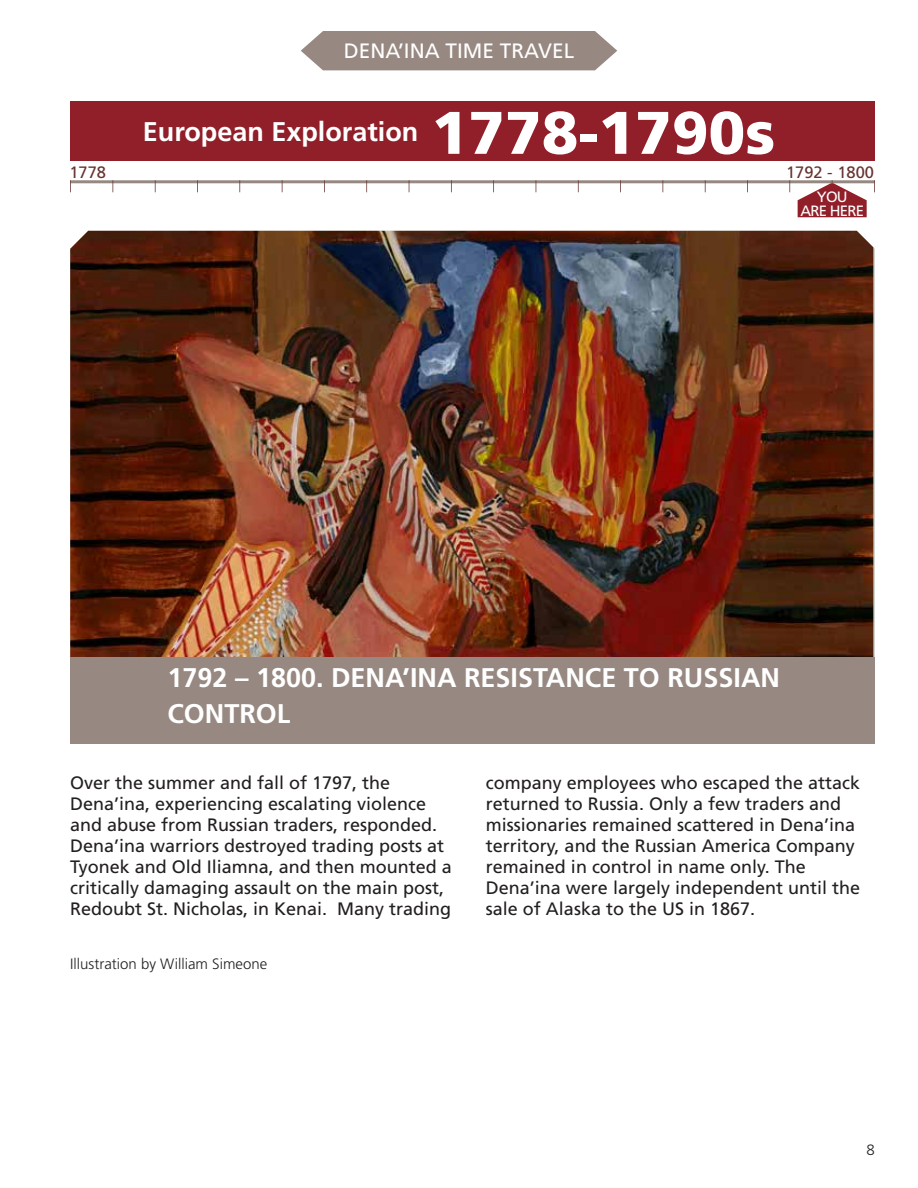
<style>
.page{position:relative;width:918px;height:1188px;background:#fff}
.page>*{position:absolute;margin:0;border:0;box-sizing:border-box;transform-origin:0 0}
.t1{font:900 60px "Frutiger LT Std";color:#fff}
.t2{font:700 27px/36px "Frutiger LT Std";color:#fff}
.t3{font:20.85px "Frutiger LT Std";color:#fff}
.t4{font:18px/21px "Frutiger LT Std";color:#231f20}
.t5{font:16.5px "Frutiger LT Std";color:#663330}
.t6{font:300 15px "Frutiger LT Std";color:#231f20}
.t7{font:15px/13.5px "Frutiger LT Std";letter-spacing:-.05em;color:#fff;text-align:center}
</style>
<div class="page">
<svg style="left:301px;top:31px;width:316px;height:39px;background:#9e9189"></svg>
<div style="left:70px;top:102px;width:805px;height:59px;background:#911f29"></div>
<img style="left:70px;top:231px;width:803px;height:426px">
<div style="left:70px;top:657px;width:805px;height:87px;background:#978981"></div>
<svg style="left:70px;top:180px;width:805px;height:37px"></svg>
<p class="t3" style="left:344px;top:39px;width:232px">DENA’INA TIME TRAVEL</p>
<h2 class="t2" style="left:143px;top:114px;width:277px">European Exploration</h2>
<h1 class="t1" style="left:432px;top:97px;width:345px">1778-1790s</h1>
<p class="t5" style="left:69px;top:162px;width:38px">1778</p>
<p class="t5" style="left:786px;top:162px;width:90px">1792 - 1800</p>
<p class="t7" style="left:800px;top:190px;width:65px">YOU<br>ARE HERE</p>
<h2 class="t2" style="left:167px;top:660px;width:614px">1792 – 1800. DENA’INA RESISTANCE TO RUSSIAN<br>CONTROL</h2>
<p class="t4" style="left:70px;top:772px;width:383px">Over the summer and fall of 1797, the Dena’ina, experiencing escalating violence and abuse from Russian traders, responded.<br>Dena’ina warriors destroyed trading posts at Tyonek and Old Iliamna, and then mounted a critically damaging assault on the main post, Redoubt St. Nicholas, in Kenai. Many trading</p>
<p class="t4" style="left:486px;top:772px;width:376px">company employees who escaped the attack returned to Russia. Only a few traders and missionaries remained scattered in Dena’ina territory, and the Russian America Company remained in control in name only. The Dena’ina were largely independent until the sale of Alaska to the US in 1867.</p>
<p class="t6" style="left:70px;top:955px;width:199px">Illustration by William Simeone</p>
<p class="t6" style="left:866px;top:1142px;width:10px">8</p>
</div>
